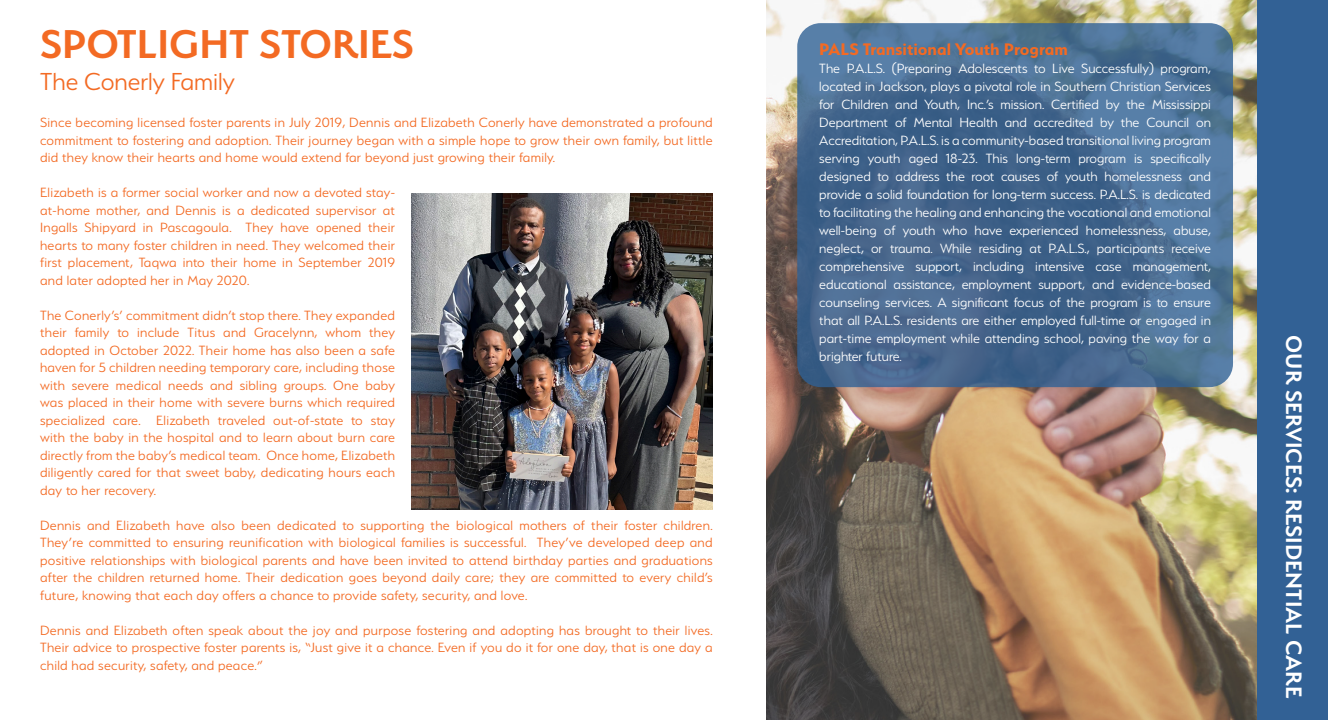
<style>
.page{position:relative;width:1328px;height:720px;background:#fff}
.page>*{position:absolute;margin:0;border:0;box-sizing:border-box;transform-origin:0 0}
.t1{font:600 45px "Serenity";color:#f36a23}
.t2{font:300 27.5px "Serenity";color:#f36a23}
.t3{font:600 25px "Serenity";color:#fff}
.t4{font:700 18.75px "Serenity";color:#f36a23}
.t5{font:300 15px/17.5px "Serenity";letter-spacing:.02em;color:#f36a23;text-align:justify}
.t6{font:300 15px/18px "Serenity";color:#fff;text-align:justify}
</style>
<div class="page">
<img style="left:766px;top:0;width:491px;height:720px">
<div style="left:1257px;top:0;width:71px;height:720px;background:#326195"></div>
<svg style="left:797px;top:23px;width:436px;height:364px;background:#476b91"></svg>
<img style="left:412px;top:194px;width:300px;height:316px">
<p class="t1" style="left:40px;top:20px;width:375px">SPOTLIGHT STORIES</p>
<p class="t2" style="left:40px;top:68px;width:196px">The Conerly Family</p>
<p class="t5" style="left:40px;top:114px;width:674px">Since becoming licensed foster parents in July 2019, Dennis and Elizabeth Conerly have demonstrated a profound commitment to fostering and adoption. Their journey began with a simple hope to grow their own family, but little did they know their hearts and home would extend far beyond just growing their family.</p>
<p class="t5" style="left:40px;top:184px;width:356px">Elizabeth is a former social worker and now a devoted stay&shy;at-home mother, and Dennis is a dedicated supervisor at Ingalls Shipyard in Pascagoula. They have opened their hearts to many foster children in need. They welcomed their first placement, Taqwa into their home in September 2019 and later adopted her in May 2020.</p>
<p class="t5" style="left:40px;top:306px;width:356px">The Conerly’s’ commitment didn’t stop there. They expanded their family to include Titus and Gracelynn, whom they adopted in October 2022. Their home has also been a safe haven for 5 children needing temporary care, including those with severe medical needs and sibling groups. One baby was placed in their home with severe burns which required specialized care. Elizabeth traveled out-of-state to stay with the baby in the hospital and to learn about burn care directly from the baby’s medical team. Once home, Elizabeth diligently cared for that sweet baby, dedicating hours each day to her recovery.</p>
<p class="t5" style="left:40px;top:516px;width:674px">Dennis and Elizabeth have also been dedicated to supporting the biological mothers of their foster children.<br>They’re committed to ensuring reunification with biological families is successful. They’ve developed deep and positive relationships with biological parents and have been invited to attend birthday parties and graduations after the children returned home. Their dedication goes beyond daily care; they are committed to every child’s future, knowing that each day offers a chance to provide safety, security, and love.</p>
<p class="t5" style="left:40px;top:621px;width:674px">Dennis and Elizabeth often speak about the joy and purpose fostering and adopting has brought to their lives.<br>Their advice to prospective foster parents is, “Just give it a chance. Even if you do it for one day, that is one day a child had security, safety, and peace.”</p>
<p class="t4" style="left:819px;top:39px;width:250px">PALS Transitional Youth Program</p>
<p class="t6" style="left:819px;top:59px;width:393px">The P.A.L.S. (Preparing Adolescents to Live Successfully) program, located in Jackson, plays a pivotal role in Southern Christian Services for Children and Youth, Inc.’s mission. Certified by the Mississippi Department of Mental Health and accredited by the Council on Accreditation, P.A.L.S. is a community-based transitional living program serving youth aged 18-23. This long-term program is specifically designed to address the root causes of youth homelessness and provide a solid foundation for long-term success. P.A.L.S. is dedicated to facilitating the healing and enhancing the vocational and emotional well-being of youth who have experienced homelessness, abuse, neglect, or trauma. While residing at P.A.L.S., participants receive comprehensive support, including intensive case management, educational assistance, employment support, and evidence-based counseling services. A significant focus of the program is to ensure that all P.A.L.S. residents are either employed full-time or engaged in part-time employment while attending school, paving the way for a brighter future.</p>
<p class="t3" style="left:1307px;top:335px;width:364px;rotate:90deg">OUR SERVICES: RESIDENTIAL CARE</p>
</div>
